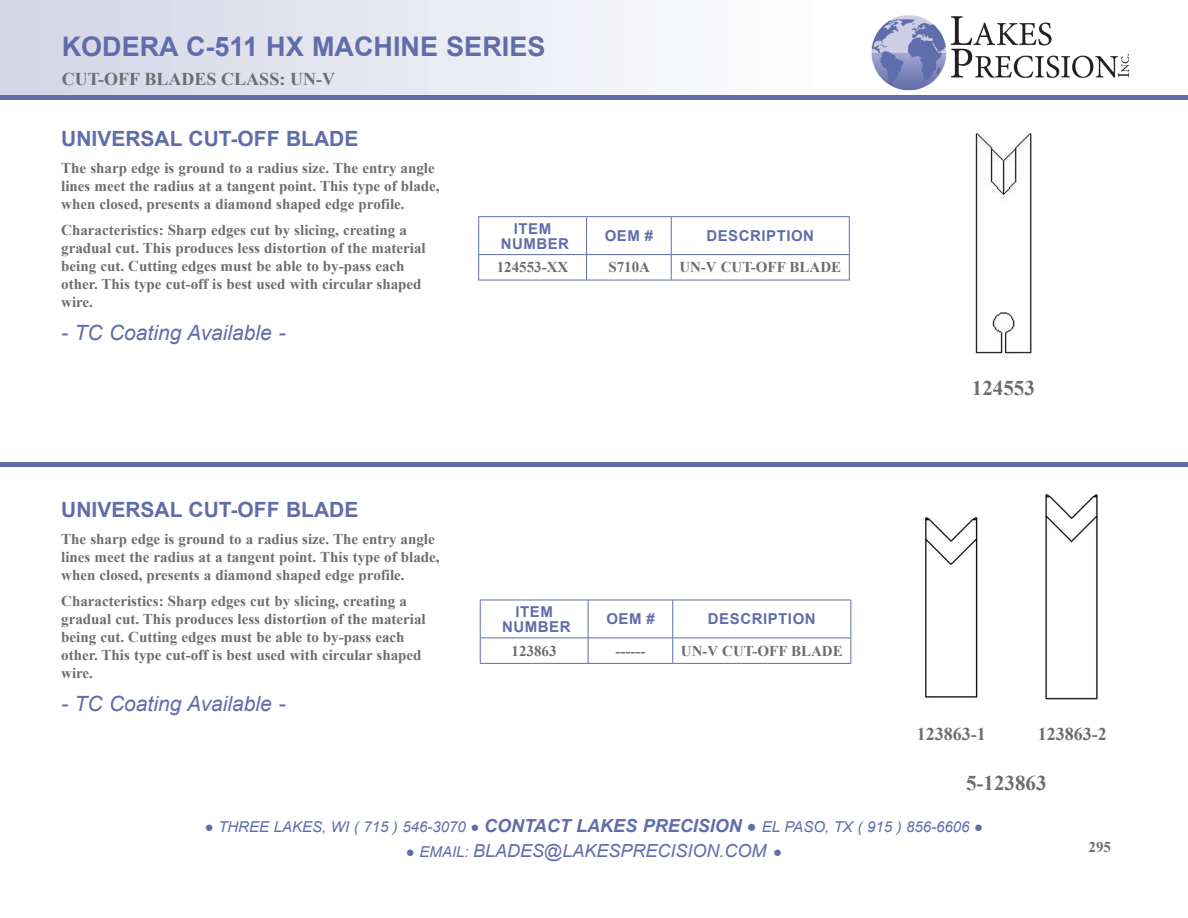
<style>
.page{position:relative;width:1188px;height:918px;background:#fff}
.page>*{position:absolute;margin:0;border:0;box-sizing:border-box;transform-origin:0 0}
.t1{font:700 27px "Arial";color:#606daa}
.t2{font:700 21px "Arial";color:#606daa}
.t3{font:italic 21px "Arial";color:#606daa}
.t4{font:700 21px "Times New Roman";color:#6c6d70}
.t5{font:700 18px "Times New Roman";color:#6c6d70}
.t6{font:italic 18px "Arial";color:#606daa}
.t7{font:700 15px/18px "Times New Roman";color:#6c6d70}
.t8{font:italic 15px "Arial";color:#606daa}
.t9{font:700 15px "Arial";letter-spacing:.035em;color:#606daa}
.s1{font-family:"Courier New";font-style:normal}
.s2{font-weight:700;font-size:18px}
.s3{font-family:"Courier New";font-style:normal;font-size:16.5px}
.s4{font-family:"Courier New";font-style:normal;font-size:15px}
.s5{font-size:15px}
</style>
<div class="page">
<div style="left:0;top:0;width:858px;height:96px;background:linear-gradient(to right,#d3d5e6,#fff)"></div>
<hr style="left:0;top:96px;width:1188px;height:4px;background:#606daa">
<img style="left:871px;top:15px;width:258px;height:76px">
<hr style="left:480px;top:600px;width:108px;height:1px;background:#606daa">
<hr style="left:480px;top:600px;width:1px;height:38px;background:#606daa">
<hr style="left:588px;top:600px;width:85px;height:1px;background:#606daa">
<hr style="left:588px;top:600px;width:1px;height:38px;background:#606daa">
<hr style="left:673px;top:600px;width:178px;height:1px;background:#606daa">
<hr style="left:673px;top:600px;width:1px;height:38px;background:#606daa">
<hr style="left:851px;top:600px;width:1px;height:38px;background:#606daa">
<hr style="left:480px;top:638px;width:108px;height:1px;background:#606daa">
<svg style="left:480px;top:638px;width:1px;height:25px"></svg>
<hr style="left:588px;top:638px;width:85px;height:1px;background:#606daa">
<svg style="left:588px;top:638px;width:1px;height:25px"></svg>
<hr style="left:673px;top:638px;width:178px;height:1px;background:#606daa">
<svg style="left:673px;top:638px;width:1px;height:25px"></svg>
<svg style="left:851px;top:638px;width:1px;height:25px"></svg>
<hr style="left:480px;top:663px;width:108px;height:1px;background:#606daa">
<hr style="left:588px;top:663px;width:85px;height:1px;background:#606daa">
<hr style="left:673px;top:663px;width:178px;height:1px;background:#606daa">
<img style="left:925px;top:493px;width:173px;height:207px">
<hr style="left:1px;top:462px;width:1187px;height:4px;background:#606daa">
<hr style="left:479px;top:216px;width:108px;height:1px;background:#606daa">
<hr style="left:478px;top:217px;width:1px;height:37px;background:#606daa">
<hr style="left:587px;top:216px;width:84px;height:1px;background:#606daa">
<hr style="left:586px;top:217px;width:1px;height:37px;background:#606daa">
<hr style="left:671px;top:216px;width:179px;height:1px;background:#606daa">
<hr style="left:671px;top:217px;width:1px;height:37px;background:#606daa">
<hr style="left:849px;top:217px;width:1px;height:37px;background:#606daa">
<hr style="left:479px;top:254px;width:108px;height:1px;background:#606daa">
<svg style="left:478px;top:255px;width:1px;height:25px"></svg>
<hr style="left:587px;top:254px;width:84px;height:1px;background:#606daa">
<svg style="left:586px;top:255px;width:1px;height:25px"></svg>
<hr style="left:671px;top:254px;width:179px;height:1px;background:#606daa">
<svg style="left:671px;top:255px;width:1px;height:25px"></svg>
<svg style="left:849px;top:255px;width:1px;height:25px"></svg>
<hr style="left:479px;top:280px;width:108px;height:1px;background:#606daa">
<hr style="left:587px;top:280px;width:84px;height:1px;background:#606daa">
<hr style="left:671px;top:280px;width:179px;height:1px;background:#606daa">
<img style="left:975px;top:131px;width:57px;height:228px">
<p class="t1" style="left:62px;top:27px;width:485px">KODERA C-511 HX MACHINE SERIES</p>
<p class="t5" style="left:62px;top:66px;width:275px">CUT-OFF BLADES CLASS: UN-V</p>
<p class="t2" style="left:61px;top:124px;width:299px">UNIVERSAL CUT-OFF BLADE</p>
<p class="t7" style="left:61px;top:159px;width:380px">The sharp edge is ground to a radius size. The entry angle lines meet the radius at a tangent point. This type of blade, when closed, presents a diamond shaped edge profile.</p>
<p class="t7" style="left:61px;top:220px;width:366px">Characteristics: Sharp edges cut by slicing, creating a gradual cut. This produces less distortion of the material being cut. Cutting edges must be able to by-pass each other. This type cut-off is best used with circular shaped wire.</p>
<p class="t3" style="left:61px;top:319px;width:226px">- TC Coating Available -</p>
<p class="t9" style="left:514px;top:218px;width:39px">ITEM</p>
<p class="t9" style="left:501px;top:233px;width:70px">NUMBER</p>
<p class="t9" style="left:605px;top:225px;width:50px">OEM #</p>
<p class="t9" style="left:706px;top:225px;width:109px">DESCRIPTION</p>
<p class="t7" style="left:497px;top:258px;width:73px">124553-XX</p>
<p class="t7" style="left:608px;top:258px;width:43px">S710A</p>
<p class="t7" style="left:679px;top:258px;width:163px">UN-V CUT-OFF BLADE</p>
<p class="t2" style="left:61px;top:495px;width:299px">UNIVERSAL CUT-OFF BLADE</p>
<p class="t7" style="left:61px;top:530px;width:380px">The sharp edge is ground to a radius size. The entry angle lines meet the radius at a tangent point. This type of blade, when closed, presents a diamond shaped edge profile.</p>
<p class="t7" style="left:61px;top:591px;width:366px">Characteristics: Sharp edges cut by slicing, creating a gradual cut. This produces less distortion of the material being cut. Cutting edges must be able to by-pass each other. This type cut-off is best used with circular shaped wire.</p>
<p class="t3" style="left:61px;top:690px;width:226px">- TC Coating Available -</p>
<p class="t9" style="left:515px;top:601px;width:39px">ITEM</p>
<p class="t9" style="left:502px;top:616px;width:70px">NUMBER</p>
<p class="t9" style="left:606px;top:609px;width:50px">OEM #</p>
<p class="t9" style="left:708px;top:609px;width:109px">DESCRIPTION</p>
<p class="t7" style="left:512px;top:641px;width:46px">123863</p>
<p class="t7" style="left:615px;top:641px;width:31px">------</p>
<p class="t7" style="left:681px;top:641px;width:163px">UN-V CUT-OFF BLADE</p>
<p class="t4" style="left:972px;top:373px;width:64px">124553</p>
<p class="t5" style="left:917px;top:721px;width:70px">123863-1</p>
<p class="t5" style="left:1038px;top:721px;width:70px">123863-2</p>
<p class="t4" style="left:966px;top:768px;width:82px">5-123863</p>
<p class="t8" style="left:205px;top:817px;width:780px"><span class="s1">●</span> THREE LAKES, WI ( 715 ) 546-3070 <span class="s1">●</span> <span class="s2">CONTACT LAKES PRECISION</span> <span class="s3">●</span> EL PASO, TX ( 915 ) 856-6606 <span class="s1">●</span></p>
<p class="t6" style="left:406px;top:839px;width:378px"><span class="s4">●</span> <span class="s5">EMAIL:</span> BLADES@LAKESPRECISION.COM <span class="s4">●</span></p>
<p class="t7" style="left:1089px;top:837px;width:24px">295</p>
</div>
